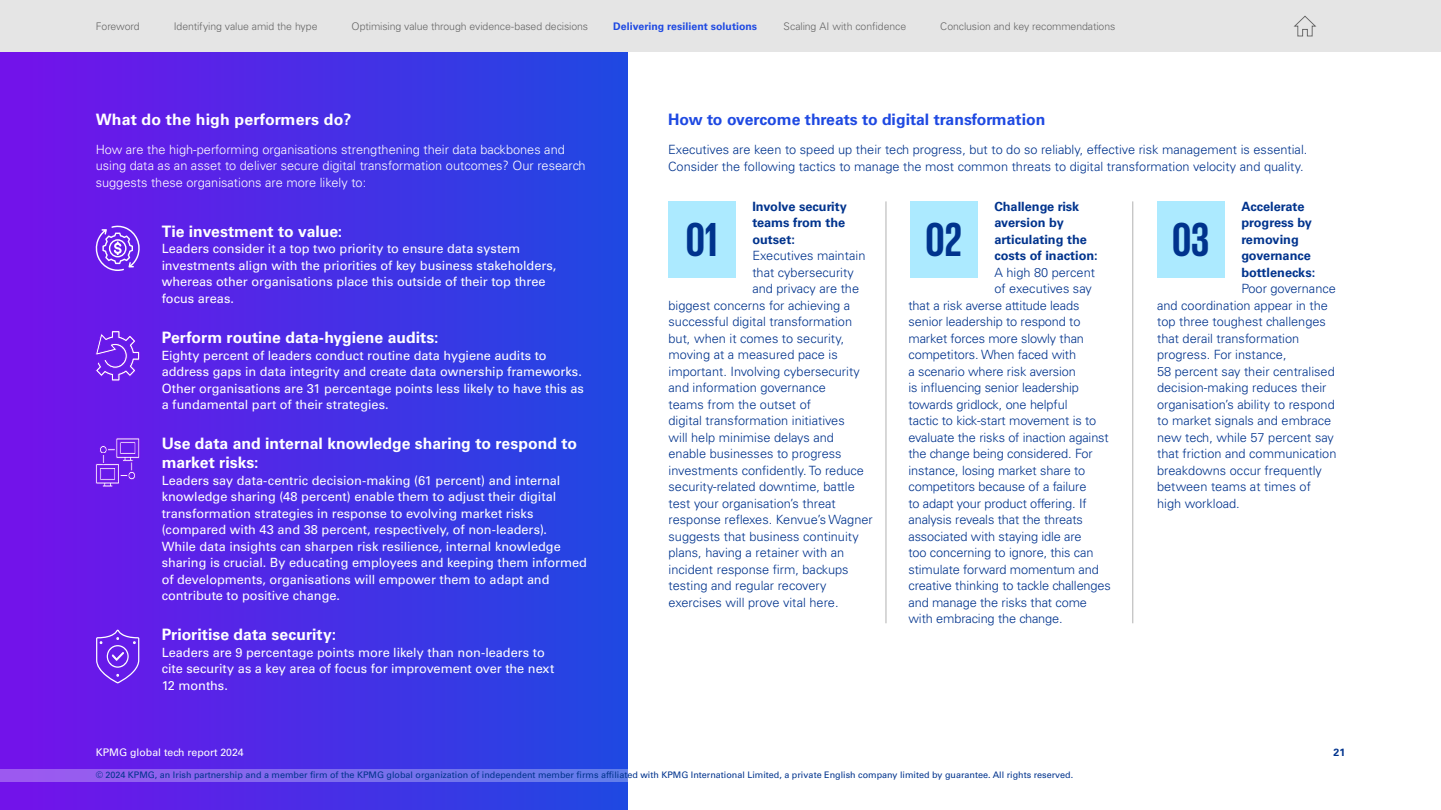
<style>
.page{position:relative;width:1441px;height:810px;background:#fff}
.page>*{position:absolute;margin:0;border:0;box-sizing:border-box;transform-origin:0 0}
.t1{font:700 48.75px "KPMG";color:#00338d}
.t2{font:700 15.75px/18.9px "Univers LT Std";color:#fff}
.t3{font:700 15.75px "Univers LT Std";color:#1e49e2}
.t4{font:300 12.75px/16.5px "Univers LT Std";color:#00338d}
.t5{font:12.75px/16.5px "Univers LT Std";letter-spacing:-.005em;color:#fff}
.t6{font:300 12.75px/16.5px "Univers LT Std";color:#fff}
.t7{font:700 12.75px/16.5px "Univers LT Std";color:#00338d}
.t8{font:300 10.5px "Univers LT Std";letter-spacing:-.01em;color:#666}
.t9{font:700 10.5px "Univers LT Std";letter-spacing:.005em;color:#1e49e2}
.t10{font:10.5px "Univers LT Std";color:#fff}
.t11{font:700 10.5px "Univers LT Std";color:#00338d}
.t12{font:9px "Univers LT Std";color:#00338d}
</style>
<div class="page">
<div style="left:0;top:0;width:627px;height:810px;background:linear-gradient(to right,#7511ea,#1f49e2)"></div>
<svg style="left:96px;top:630px;width:43px;height:53px"></svg>
<svg style="left:95px;top:438px;width:45px;height:49px"></svg>
<svg style="left:94px;top:225px;width:47px;height:46px"></svg>
<svg style="left:95px;top:330px;width:45px;height:52px"></svg>
<div style="left:668px;top:201px;width:67px;height:77px;background:#aceaff"></div>
<div style="left:910px;top:201px;width:67px;height:77px;background:#aceaff"></div>
<div style="left:1156px;top:201px;width:68px;height:77px;background:#aceaff"></div>
<hr style="left:885px;top:201px;width:1px;height:422px;background:#b2b2b2">
<hr style="left:1132px;top:201px;width:1px;height:422px;background:#b2b2b2">
<svg style="left:0;top:769px;width:628px;height:12px"></svg>
<div style="left:0;top:0;width:1440px;height:52px;background:#e5e5e5"></div>
<svg style="left:1293px;top:15px;width:23px;height:22px"></svg>
<p class="t8" style="left:96px;top:20px;width:45px">Foreword</p>
<p class="t8" style="left:174px;top:20px;width:145px">Identifying value amid the hype</p>
<p class="t8" style="left:351px;top:20px;width:238px">Optimising value through evidence-based decisions</p>
<p class="t9" style="left:613px;top:21px;width:145px">Delivering resilient solutions</p>
<p class="t8" style="left:783px;top:20px;width:124px">Scaling AI with confidence</p>
<p class="t8" style="left:940px;top:20px;width:176px">Conclusion and key recommendations</p>
<p class="t2" style="left:96px;top:110px;width:257px">What do the high performers do?</p>
<p class="t6" style="left:96px;top:141px;width:491px">How are the high-performing organisations strengthening their data backbones and using data as an asset to deliver secure digital transformation outcomes? Our research suggests these organisations are more likely to:</p>
<p class="t2" style="left:162px;top:222px;width:182px">Tie investment to value:</p>
<p class="t5" style="left:162px;top:241px;width:396px">Leaders consider it a top two priority to ensure data system investments align with the priorities of key business stakeholders, whereas other organisations place this outside of their top three focus areas.</p>
<p class="t2" style="left:162px;top:328px;width:278px">Perform routine data-hygiene audits:</p>
<p class="t5" style="left:162px;top:347px;width:423px">Eighty percent of leaders conduct routine data hygiene audits to address gaps in data integrity and create data ownership frameworks.<br>Other organisations are 31 percentage points less likely to have this as a fundamental part of their strategies.</p>
<p class="t2" style="left:162px;top:434px;width:417px">Use data and internal knowledge sharing to respond to market risks:</p>
<p class="t5" style="left:162px;top:472px;width:427px">Leaders say data-centric decision-making (61 percent) and internal knowledge sharing (48 percent) enable them to adjust their digital transformation strategies in response to evolving market risks (compared with 43 and 38 percent, respectively, of non-leaders).<br>While data insights can sharpen risk resilience, internal knowledge sharing is crucial. By educating employees and keeping them informed of developments, organisations will empower them to adapt and contribute to positive change.</p>
<p class="t2" style="left:162px;top:625px;width:176px">Prioritise data security:</p>
<p class="t5" style="left:162px;top:644px;width:394px">Leaders are 9 percentage points more likely than non-leaders to cite security as a key area of focus for improvement over the next<br>12 months.</p>
<p class="t3" style="left:668px;top:110px;width:379px">How to overcome threats to digital transformation</p>
<p class="t4" style="left:668px;top:142px;width:640px">Executives are keen to speed up their tech progress, but to do so reliably, effective risk management is essential.<br>Consider the following tactics to manage the most common threats to digital transformation velocity and quality.</p>
<p class="t7" style="left:994px;top:198px;width:105px">Challenge risk aversion by articulating the costs of inaction:</p>
<p class="t4" style="left:994px;top:264px;width:102px">A high 80 percent</p>
<p class="t4" style="left:994px;top:280px;width:99px">of executives say</p>
<p class="t4" style="left:908px;top:297px;width:172px">that a risk averse attitude leads</p>
<p class="t4" style="left:908px;top:313px;width:173px">senior leadership to respond to</p>
<p class="t4" style="left:908px;top:330px;width:177px">market forces more slowly than</p>
<p class="t4" style="left:908px;top:346px;width:169px">competitors. When faced with</p>
<p class="t4" style="left:908px;top:363px;width:169px">a scenario where risk aversion</p>
<p class="t4" style="left:908px;top:379px;width:172px">is influencing senior leadership</p>
<p class="t4" style="left:908px;top:396px;width:160px">towards gridlock, one helpful</p>
<p class="t4" style="left:908px;top:412px;width:189px">tactic to kick-start movement is to</p>
<p class="t4" style="left:908px;top:429px;width:202px">evaluate the risks of inaction against</p>
<p class="t4" style="left:908px;top:445px;width:186px">the change being considered. For</p>
<p class="t4" style="left:908px;top:462px;width:178px">instance, losing market share to</p>
<p class="t4" style="left:908px;top:478px;width:179px">competitors because of a failure</p>
<p class="t4" style="left:908px;top:495px;width:180px">to adapt your product offering. If</p>
<p class="t4" style="left:908px;top:511px;width:176px">analysis reveals that the threats</p>
<p class="t4" style="left:908px;top:528px;width:175px">associated with staying idle are</p>
<p class="t4" style="left:908px;top:544px;width:186px">too concerning to ignore, this can</p>
<p class="t4" style="left:908px;top:561px;width:192px">stimulate forward momentum and</p>
<p class="t4" style="left:908px;top:577px;width:204px">creative thinking to tackle challenges</p>
<p class="t4" style="left:908px;top:594px;width:180px">and manage the risks that come</p>
<p class="t4" style="left:908px;top:610px;width:156px">with embracing the change.</p>
<p class="t7" style="left:1241px;top:198px;width:75px">Accelerate progress by removing governance bottlenecks:</p>
<p class="t4" style="left:1156px;top:280px;width:181px;text-indent:84px">Poor governance and coordination appear in the top three toughest challenges that derail transformation progress. For instance,<br>58 percent say their centralised decision-making reduces their organisation’s ability to respond to market signals and embrace new tech, while 57 percent say that friction and communication breakdowns occur frequently between teams at times of high workload.</p>
<p class="t7" style="left:752px;top:198px;width:96px;text-align:justify">Involve security teams from the outset:</p>
<p class="t4" style="left:752px;top:247px;width:115px">Executives maintain</p>
<p class="t4" style="left:752px;top:264px;width:103px">that cybersecurity</p>
<p class="t4" style="left:752px;top:280px;width:108px">and privacy are the</p>
<p class="t4" style="left:668px;top:297px;width:183px">biggest concerns for achieving a</p>
<p class="t4" style="left:668px;top:313px;width:185px">successful digital transformation</p>
<p class="t4" style="left:668px;top:330px;width:177px">but, when it comes to security,</p>
<p class="t4" style="left:668px;top:346px;width:171px">moving at a measured pace is</p>
<p class="t4" style="left:668px;top:363px;width:193px">important. Involving cybersecurity</p>
<p class="t4" style="left:668px;top:379px;width:159px">and information governance</p>
<p class="t4" style="left:668px;top:396px;width:144px">teams from the outset of</p>
<p class="t4" style="left:668px;top:412px;width:178px">digital transformation initiatives</p>
<p class="t4" style="left:668px;top:429px;width:167px">will help minimise delays and</p>
<p class="t4" style="left:668px;top:445px;width:174px">enable businesses to progress</p>
<p class="t4" style="left:668px;top:462px;width:197px">investments confidently. To reduce</p>
<p class="t4" style="left:668px;top:478px;width:188px">security-related downtime, battle</p>
<p class="t4" style="left:668px;top:495px;width:169px">test your organisation’s threat</p>
<p class="t4" style="left:668px;top:511px;width:206px">response reflexes. Kenvue’s Wagner</p>
<p class="t4" style="left:668px;top:528px;width:192px">suggests that business continuity</p>
<p class="t4" style="left:668px;top:544px;width:177px">plans, having a retainer with an</p>
<p class="t4" style="left:668px;top:561px;width:182px">incident response firm, backups</p>
<p class="t4" style="left:668px;top:577px;width:159px">testing and regular recovery</p>
<p class="t4" style="left:668px;top:594px;width:171px">exercises will prove vital here.</p>
<h1 class="t1" style="left:685px;top:215px;width:33px">01</h1>
<h1 class="t1" style="left:925px;top:215px;width:38px">02</h1>
<h1 class="t1" style="left:1171px;top:215px;width:39px">03</h1>
<p class="t10" style="left:96px;top:746px;width:149px">KPMG global tech report 2024</p>
<p class="t11" style="left:1333px;top:746px;width:13px">21</p>
<p class="t12" style="left:96px;top:769px;width:978px">© 2024 KPMG, an Irish partnership and a member firm of the KPMG global organization of independent member firms affiliated with KPMG International Limited, a private English company limited by guarantee. All rights reserved.</p>
</div>
